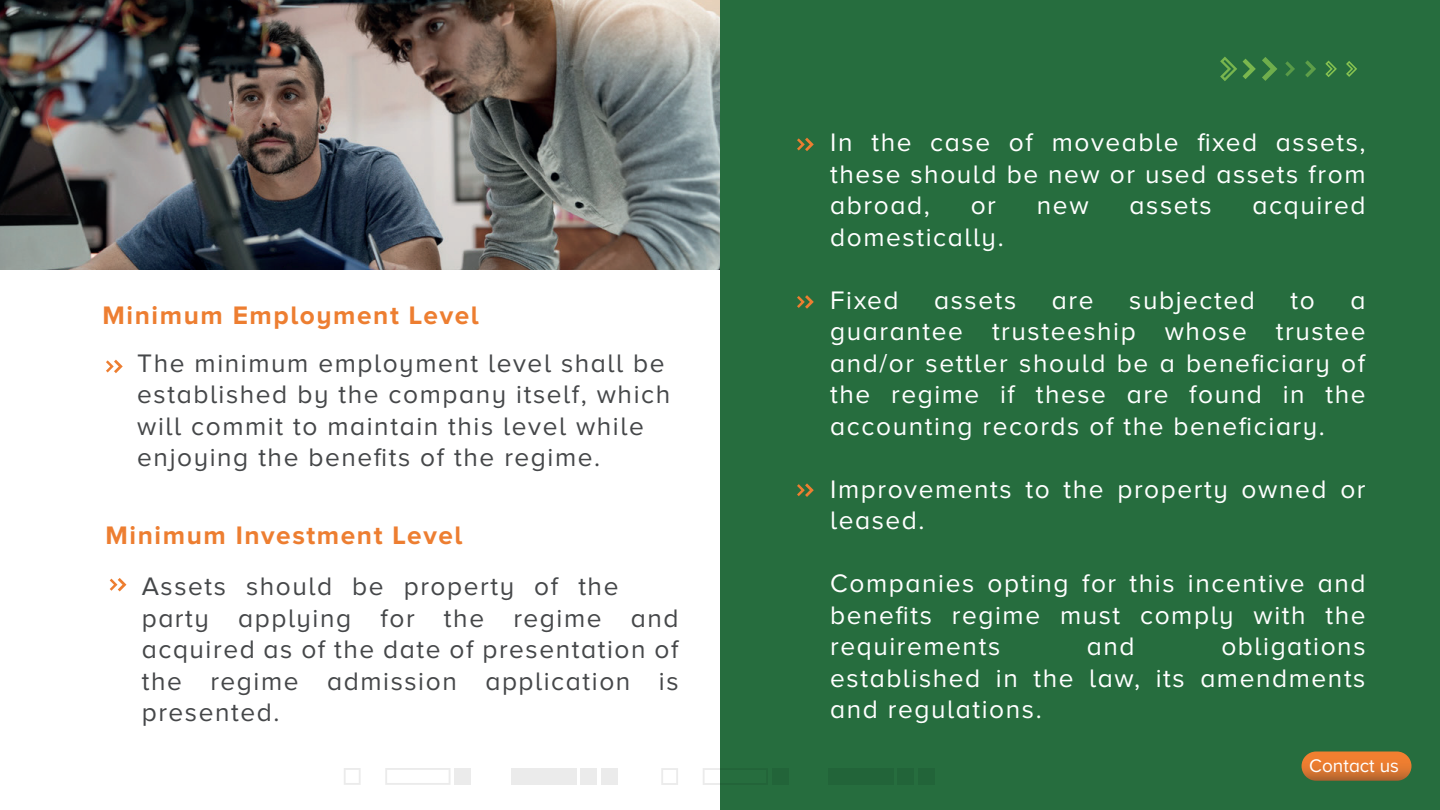
<style>
.page{position:relative;width:1440px;height:810px;background:#fff}
.page>*{position:absolute;margin:0;border:0;box-sizing:border-box;transform-origin:0 0}
.t1{font:26.25px/31.5px "Proxima Nova A";letter-spacing:.06em;color:#fff;text-align:justify}
.t2{font:26.25px/31.5px "Proxima Nova A";letter-spacing:.06em;color:#454749}
.t3{font:700 26.25px "Proxima Nova A";letter-spacing:.06em;color:#ed7e31}
.t4{font:18.98px "Proxima Nova A";color:#fff}
</style>
<div class="page">
<div style="left:720px;top:0;width:720px;height:810px;background:#266d3e"></div>
<svg style="left:106px;top:360px;width:17px;height:13px"></svg>
<svg style="left:110px;top:578px;width:16px;height:13px"></svg>
<svg style="left:797px;top:138px;width:17px;height:13px"></svg>
<svg style="left:797px;top:295px;width:17px;height:14px"></svg>
<svg style="left:797px;top:483px;width:17px;height:14px"></svg>
<img style="left:0;top:0;width:720px;height:270px">
<svg style="left:1220px;top:57px;width:17px;height:24px"></svg>
<svg style="left:1243px;top:59px;width:13px;height:20px"></svg>
<svg style="left:1262px;top:57px;width:15px;height:24px"></svg>
<svg style="left:1285px;top:61px;width:10px;height:16px"></svg>
<svg style="left:1305px;top:60px;width:11px;height:17px"></svg>
<svg style="left:1325px;top:61px;width:12px;height:16px"></svg>
<svg style="left:1346px;top:61px;width:11px;height:16px"></svg>
<div style="left:918px;top:768px;width:17px;height:17px;background:#226439"></div>
<div style="left:898px;top:768px;width:16px;height:17px;background:#226439"></div>
<div style="left:828px;top:768px;width:66px;height:17px;background:#226439"></div>
<div style="left:772px;top:768px;width:17px;height:17px;background:#226439"></div>
<svg style="left:661px;top:768px;width:17px;height:17px"></svg>
<svg style="left:703px;top:768px;width:17px;height:17px"></svg>
<div style="left:601px;top:768px;width:17px;height:17px;background:#ebebeb"></div>
<div style="left:580px;top:768px;width:17px;height:17px;background:#ebebeb"></div>
<div style="left:511px;top:768px;width:65px;height:17px;background:#ebebeb"></div>
<div style="left:454px;top:768px;width:17px;height:17px;background:#ebebeb"></div>
<svg style="left:344px;top:768px;width:17px;height:17px"></svg>
<svg style="left:385px;top:768px;width:66px;height:17px"></svg>
<svg style="left:1302px;top:752px;width:110px;height:29px;background:#db7630"></svg>
<p class="t3" style="left:103px;top:301px;width:378px">Minimum Employment Level</p>
<p class="t2" style="left:137px;top:347px;width:535px">The minimum employment level shall be established by the company itself, which will commit to maintain this level while enjoying the benefits of the regime.</p>
<p class="t3" style="left:106px;top:520px;width:358px">Minimum Investment Level</p>
<p class="t2" style="left:142px;top:570px;width:538px">Assets should be property of the party applying for the regime and acquired as of the date of presentation of the regime admission application is presented.</p>
<p class="t1" style="left:830px;top:126px;width:537px">In the case of moveable fixed assets, these should be new or used assets from abroad,</p>
<p class="t1" style="left:971px;top:189px;width:27px">or</p>
<p class="t1" style="left:1037px;top:189px;width:53px">new</p>
<p class="t1" style="left:1130px;top:189px;width:84px">assets</p>
<p class="t1" style="left:1253px;top:189px;width:115px">acquired</p>
<p class="t1" style="left:830px;top:221px;width:175px">domestically.</p>
<p class="t1" style="left:830px;top:284px;width:70px">Fixed</p>
<p class="t1" style="left:934px;top:284px;width:84px">assets</p>
<p class="t1" style="left:1052px;top:284px;width:43px">are</p>
<p class="t1" style="left:1129px;top:284px;width:127px">subjected</p>
<p class="t1" style="left:1291px;top:284px;width:26px">to</p>
<p class="t1" style="left:830px;top:284px;width:537px;text-indent:520px">a guarantee trusteeship whose trustee and/or settler should be a beneficiary of the regime if these are found in the accounting records of the beneficiary.</p>
<p class="t1" style="left:830px;top:473px;width:537px">Improvements to the property owned or leased.</p>
<p class="t1" style="left:830px;top:567px;width:537px">Companies opting for this incentive and benefits regime must comply with the requirements</p>
<p class="t1" style="left:830px;top:630px;width:537px;text-indent:391px">obligations established in the law, its amendments and regulations.</p>
<p class="t4" style="left:1309px;top:755px;width:91px">Contact us</p>
<p class="t1" style="left:1087px;top:630px;width:49px">and</p>
</div>
